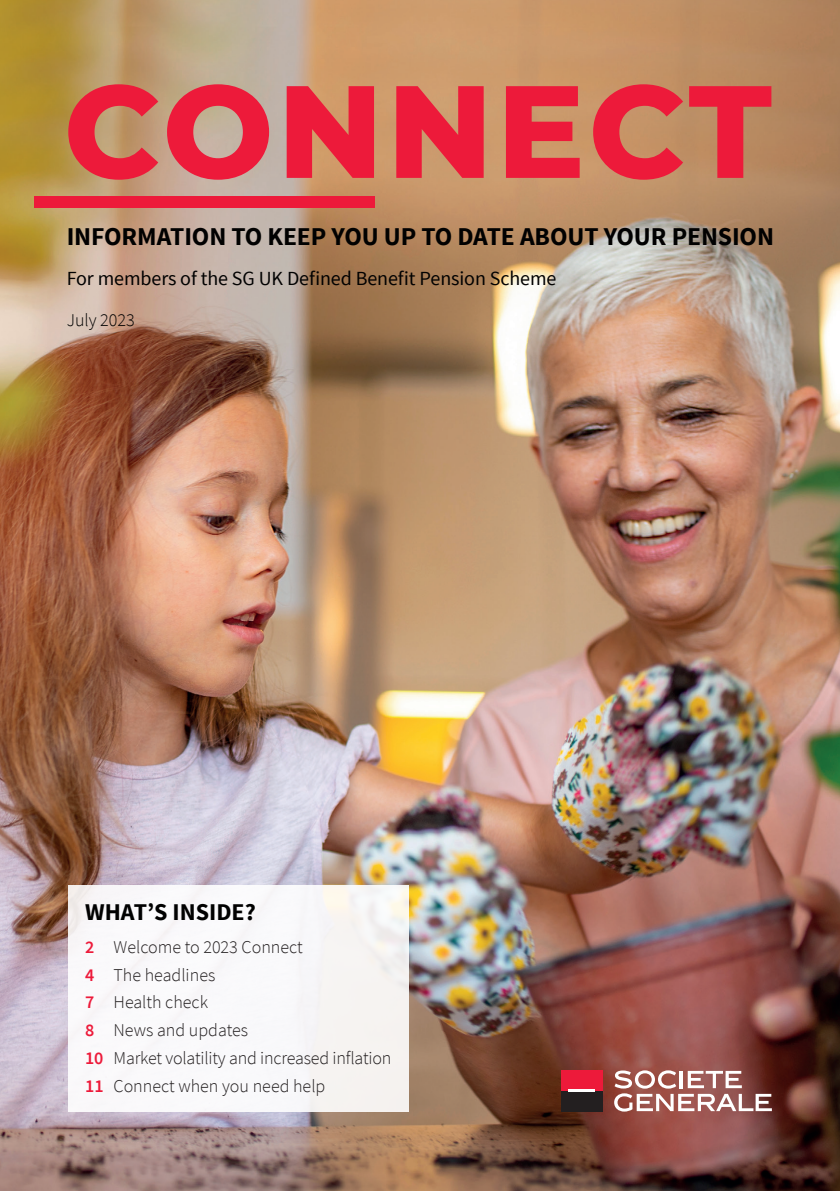
<style>
.page{position:relative;width:840px;height:1191px;background:#fff}
.page>*{position:absolute;margin:0;border:0;box-sizing:border-box;transform-origin:0 0}
.SG_Heading_1{font:800 131px "Montserrat";letter-spacing:.03em;color:#ed1a3a}
.SG_Red_Heading_2{font:700 25.6px "Source Sans Pro";letter-spacing:-.005em;color:#010101}
.SG_Red_Heading_2-2{font:700 24px "Source Sans Pro";color:#010101}
.SG_Body_Copy_9pt{font:20px "Source Sans Pro";letter-spacing:-.005em;color:#010101}
.SG_Body_Copy_9pt-2{font:300 18px "Source Sans Pro";color:#231f20}
.SG_Body_Copy_9pt-3{font:300 18px "Source Sans Pro";color:#010101}
.s1{font-weight:600;color:#ed1a3a}
</style>
<div class="page">
<img style="left:0;top:0;width:839px;height:1191px">
<div style="left:34px;top:196px;width:340px;height:11px;background:#ed1a3a"></div>
<svg style="left:613px;top:1070px;width:158px;height:41px"></svg>
<div style="left:560px;top:1070px;width:41px;height:21px;background:#ed1a3a"></div>
<div style="left:560px;top:1091px;width:41px;height:20px;background:#231f20"></div>
<hr style="left:567px;top:1089px;width:27px;height:3px;background:#fff">
<div style="left:68px;top:884px;width:340px;height:227px;background:#f9f8fa"></div>
<p class="SG_Heading_1" style="left:64px;top:35px;width:709px">CONNECT</p>
<p class="SG_Red_Heading_2" style="left:67px;top:220px;width:708px">INFORMATION TO KEEP YOU UP TO DATE ABOUT YOUR PENSION</p>
<p class="SG_Body_Copy_9pt" style="left:67px;top:266px;width:491px">For members of the SG UK Defined Benefit Pension Scheme</p>
<p class="SG_Body_Copy_9pt-3" style="left:67px;top:309px;width:70px">July 2023</p>
<p class="SG_Red_Heading_2-2" style="left:85px;top:896px;width:172px">WHAT’S INSIDE?</p>
<p class="SG_Body_Copy_9pt-2" style="left:85px;top:936px;width:219px"><span class="s1">2</span> Welcome to 2023 Connect</p>
<p class="SG_Body_Copy_9pt-2" style="left:85px;top:963px;width:132px"><span class="s1">4</span> The headlines</p>
<p class="SG_Body_Copy_9pt-2" style="left:85px;top:991px;width:124px"><span class="s1">7</span> Health check</p>
<p class="SG_Body_Copy_9pt-2" style="left:85px;top:1019px;width:164px"><span class="s1">8</span> News and updates</p>
<p class="SG_Body_Copy_9pt-2" style="left:85px;top:1046px;width:308px"><span class="s1">10</span> Market volatility and increased inflation</p>
<p class="SG_Body_Copy_9pt-2" style="left:85px;top:1074px;width:242px"><span class="s1">11</span> Connect when you need help</p>
</div>
